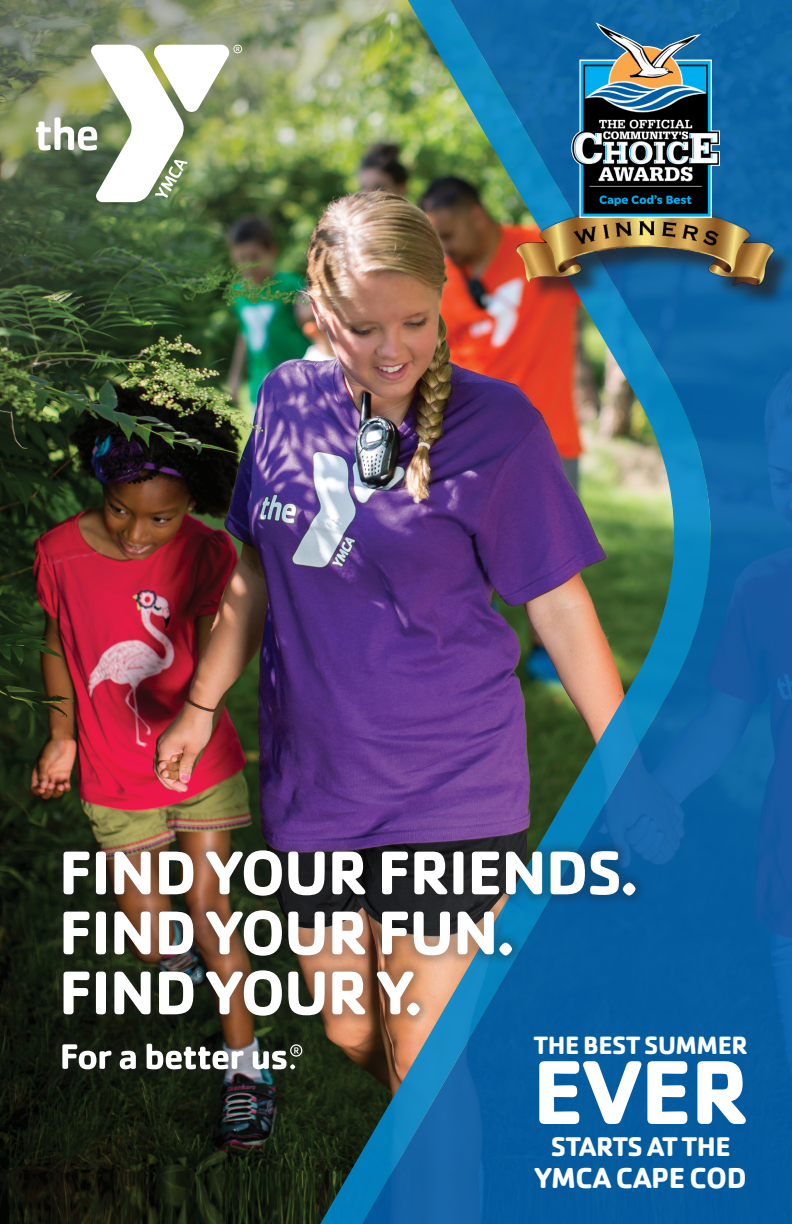
<style>
.page{position:relative;width:792px;height:1224px;background:#fff}
.page>*{position:absolute;margin:0;border:0;box-sizing:border-box;transform-origin:0 0}
._01c_Text___Career_Opportuunities{font:700 94px "Cachet Pro";color:#fff}
._01a__Benefit-Driven_Headline_Front{font:700 64px "Cachet Pro";letter-spacing:-.015em;color:#fff}
._01c_Text___Career_Opportuunities-2{font:700 30px "Cachet Pro";letter-spacing:-.015em;color:#fff}
._01c_Text___Career_Opportuunities-3{font:700 28px "Cachet Pro";letter-spacing:-.015em;color:#fff}
._01c_Text___Career_Opportuunities-4{font:700 26px "Cachet Pro";letter-spacing:-.015em;color:#fff}
</style>
<div class="page">
<img style="left:0;top:485px;width:295px;height:739px">
<img style="left:0;top:0;width:295px;height:485px">
<svg style="left:711px;top:0;width:81px;height:1224px;background:#0c60a2"></svg>
<img style="left:295px;top:0;width:416px;height:1224px">
<svg style="left:36px;top:45px;width:206px;height:157px"></svg>
<div style="left:51px;top:839px;width:597px;height:189px;background:#231f20;opacity:.25"></div>
<div style="left:50px;top:1031px;width:264px;height:51px;background:#231f20;opacity:.25"></div>
<svg style="left:62px;top:1044px;width:49px;height:25px"></svg>
<svg style="left:120px;top:1051px;width:16px;height:18px"></svg>
<svg style="left:147px;top:1044px;width:97px;height:25px"></svg>
<svg style="left:253px;top:1044px;width:49px;height:25px"></svg>
<div style="left:520px;top:204px;width:272px;height:105px;background:#231f20;opacity:.75"></div>
<img style="left:514px;top:201px;width:263px;height:85px">
<img style="left:571px;top:23px;width:149px;height:194px">
<p class="_01a__Benefit-Driven_Headline_Front" style="left:59px;top:833px;width:581px">FIND YOUR FRIENDS.</p>
<p class="_01a__Benefit-Driven_Headline_Front" style="left:59px;top:893px;width:458px">FIND YOUR FUN.</p>
<p class="_01a__Benefit-Driven_Headline_Front" style="left:59px;top:953px;width:365px">FIND YOUR Y.</p>
<p class="_01c_Text___Career_Opportuunities-4" style="left:534px;top:1029px;width:215px">THE BEST SUMMER</p>
<p class="_01c_Text___Career_Opportuunities" style="left:532px;top:1034px;width:218px">EVER</p>
<p class="_01c_Text___Career_Opportuunities-3" style="left:551px;top:1129px;width:181px">STARTS AT THE</p>
<p class="_01c_Text___Career_Opportuunities-2" style="left:535px;top:1159px;width:213px">YMCA CAPE COD</p>
</div>
